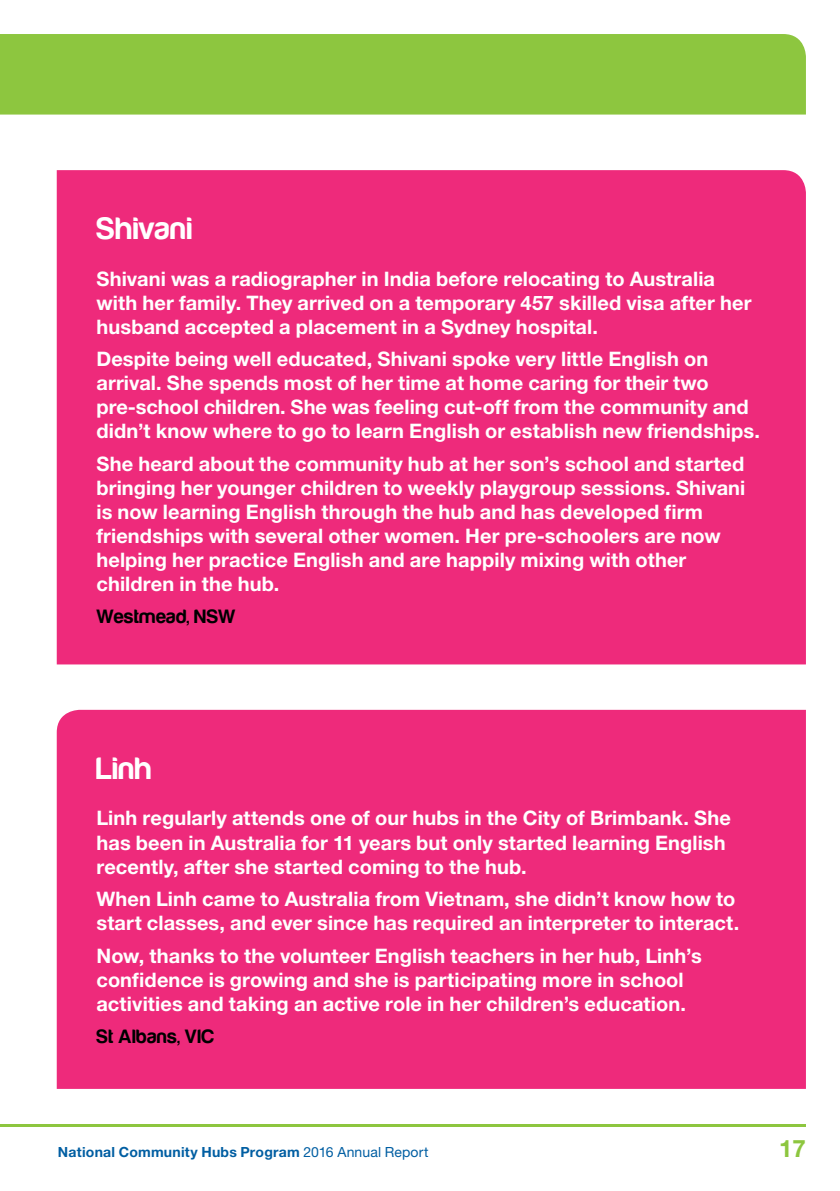
<style>
.page{position:relative;width:840px;height:1191px;background:#fff}
.page>*{position:absolute;margin:0;border:0;box-sizing:border-box;transform-origin:0 0}
.t1{font:32px "Harabara";letter-spacing:.03em;color:#fff}
.t2{font:700 24px "Helvetica Neue LT Std";color:#8dc63f}
.t3{font:700 20px/24px "Helvetica Neue LT Std";letter-spacing:.005em;color:#fff}
.t4{font:20px "Harabara";letter-spacing:.025em;color:#000}
.t5{font:700 14px "Helvetica Neue LT Std";letter-spacing:.015em;color:#005ea2}
.s1{font-weight:400}
</style>
<div class="page">
<div style="left:0;top:34px;width:805px;height:81px;background:#8dc63f"></div>
<hr style="left:0;top:1125px;width:805px;height:2px;background:#8dc63f">
<div style="left:57px;top:170px;width:748px;height:494px;background:#ee2a7b"></div>
<div style="left:57px;top:710px;width:748px;height:379px;background:#ee2a7b"></div>
<h1 class="t1" style="left:96px;top:212px;width:97px">Shivani</h1>
<p class="t3" style="left:96px;top:266px;width:656px">Shivani was a radiographer in India before relocating to Australia with her family. They arrived on a temporary 457 skilled visa after her husband accepted a placement in a Sydney hospital.</p>
<p class="t3" style="left:96px;top:347px;width:664px">Despite being well educated, Shivani spoke very little English on arrival. She spends most of her time at home caring for their two pre-school children. She was feeling cut-off from the community and didn’t know where to go to learn English or establish new friendships.</p>
<p class="t3" style="left:96px;top:451px;width:650px">She heard about the community hub at her son’s school and started bringing her younger children to weekly playgroup sessions. Shivani is now learning English through the hub and has developed firm friendships with several other women. Her pre-schoolers are now helping her practice English and are happily mixing with other children in the hub.</p>
<p class="t4" style="left:96px;top:606px;width:141px">Westmead, NSW</p>
<h1 class="t1" style="left:96px;top:751px;width:57px">Linh</h1>
<p class="t3" style="left:96px;top:806px;width:635px">Linh regularly attends one of our hubs in the City of Brimbank. She has been in Australia for 11 years but only started learning English recently, after she started coming to the hub.</p>
<p class="t3" style="left:96px;top:886px;width:644px">When Linh came to Australia from Vietnam, she didn’t know how to start classes, and ever since has required an interpreter to interact.</p>
<p class="t3" style="left:96px;top:943px;width:606px">Now, thanks to the volunteer English teachers in her hub, Linh’s confidence is growing and she is participating more in school activities and taking an active role in her children’s education.</p>
<p class="t4" style="left:96px;top:1026px;width:119px">St Albans, VIC</p>
<p class="t5" style="left:58px;top:1143px;width:372px">National Community Hubs Program <span class="s1">2016 Annual Report</span></p>
<p class="t2" style="left:778px;top:1133px;width:28px">17</p>
</div>
